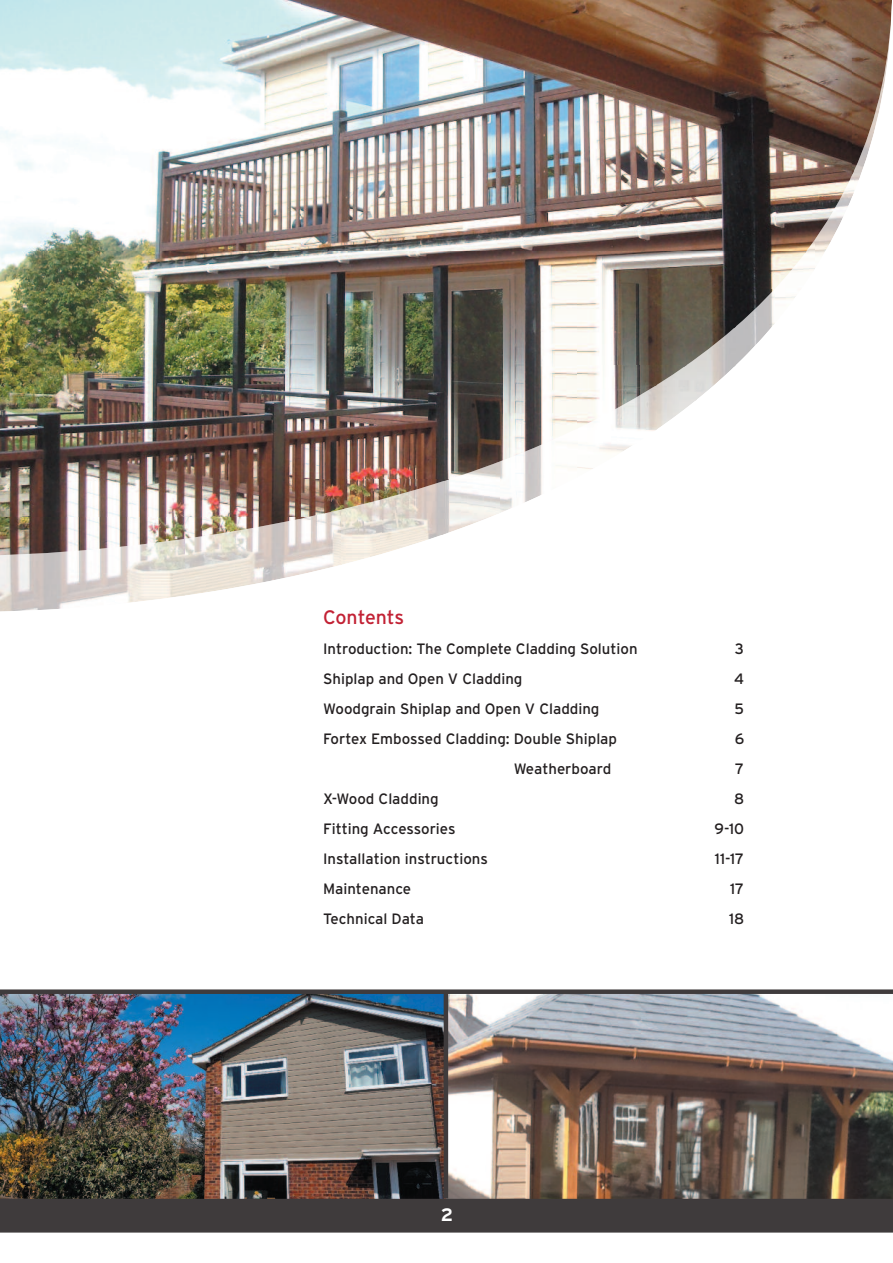
<style>
.page{position:relative;width:893px;height:1263px;background:#fff}
.page>*{position:absolute;margin:0;border:0;box-sizing:border-box;transform-origin:0 0}
.t1{font:19.5px "Interstate";letter-spacing:-.005em;color:#c22134}
.t2{font:700 18px "Interstate";color:#fff}
.t3{font:15px "Interstate";color:#231f20}
</style>
<div class="page">
<img style="left:0;top:994px;width:444px;height:66px">
<svg style="left:448px;top:994px;width:444px;height:66px"></svg>
<img style="left:0;top:1060px;width:893px;height:172px">
<div style="left:0;top:989px;width:893px;height:5px;background:#3f3b3c"></div>
<hr style="left:444px;top:991px;width:4px;height:207px;background:#3f3b3c">
<img style="left:853px;top:174px;width:8px;height:20px">
<img style="left:735px;top:296px;width:40px;height:70px">
<img style="left:696px;top:366px;width:39px;height:34px">
<img style="left:656px;top:366px;width:40px;height:64px">
<img style="left:499px;top:480px;width:43px;height:33px">
<img style="left:381px;top:480px;width:118px;height:53px">
<img style="left:578px;top:455px;width:38px;height:15px">
<img style="left:184px;top:518px;width:157px;height:78px">
<img style="left:341px;top:518px;width:40px;height:47px">
<img style="left:0;top:555px;width:184px;height:57px">
<img style="left:380px;top:533px;width:67px;height:22px">
<img style="left:0;top:0;width:853px;height:252px">
<img style="left:853px;top:0;width:39px;height:174px">
<img style="left:0;top:252px;width:302px;height:266px">
<img style="left:302px;top:252px;width:276px;height:228px">
<img style="left:577px;top:252px;width:158px;height:114px">
<img style="left:735px;top:252px;width:71px;height:38px">
<img style="left:735px;top:290px;width:39px;height:38px">
<img style="left:577px;top:366px;width:79px;height:63px">
<img style="left:656px;top:366px;width:30px;height:20px">
<img style="left:302px;top:480px;width:146px;height:38px">
<img style="left:0;top:518px;width:307px;height:37px">
<h1 class="t1" style="left:323px;top:605px;width:83px">Contents</h1>
<p class="t3" style="left:323px;top:640px;width:316px">Introduction: The Complete Cladding Solution</p>
<p class="t3" style="left:735px;top:640px;width:11px">3</p>
<p class="t3" style="left:323px;top:670px;width:201px">Shiplap and Open V Cladding</p>
<p class="t3" style="left:734px;top:670px;width:12px">4</p>
<p class="t3" style="left:323px;top:700px;width:278px">Woodgrain Shiplap and Open V Cladding</p>
<p class="t3" style="left:735px;top:700px;width:11px">5</p>
<p class="t3" style="left:323px;top:730px;width:295px">Fortex Embossed Cladding: Double Shiplap</p>
<p class="t3" style="left:735px;top:730px;width:11px">6</p>
<p class="t3" style="left:514px;top:760px;width:99px">Weatherboard</p>
<p class="t3" style="left:735px;top:760px;width:10px">7</p>
<p class="t3" style="left:323px;top:790px;width:117px">X-Wood Cladding</p>
<p class="t3" style="left:734px;top:790px;width:12px">8</p>
<p class="t3" style="left:323px;top:820px;width:134px">Fitting Accessories</p>
<p class="t3" style="left:715px;top:820px;width:31px">9-10</p>
<p class="t3" style="left:323px;top:850px;width:166px">Installation instructions</p>
<p class="t3" style="left:715px;top:850px;width:31px">11-17</p>
<p class="t3" style="left:323px;top:880px;width:90px">Maintenance</p>
<p class="t3" style="left:730px;top:880px;width:16px">17</p>
<p class="t3" style="left:323px;top:910px;width:102px">Technical Data</p>
<p class="t3" style="left:729px;top:910px;width:17px">18</p>
<p class="t2" style="left:441px;top:1204px;width:14px">2</p>
</div>
